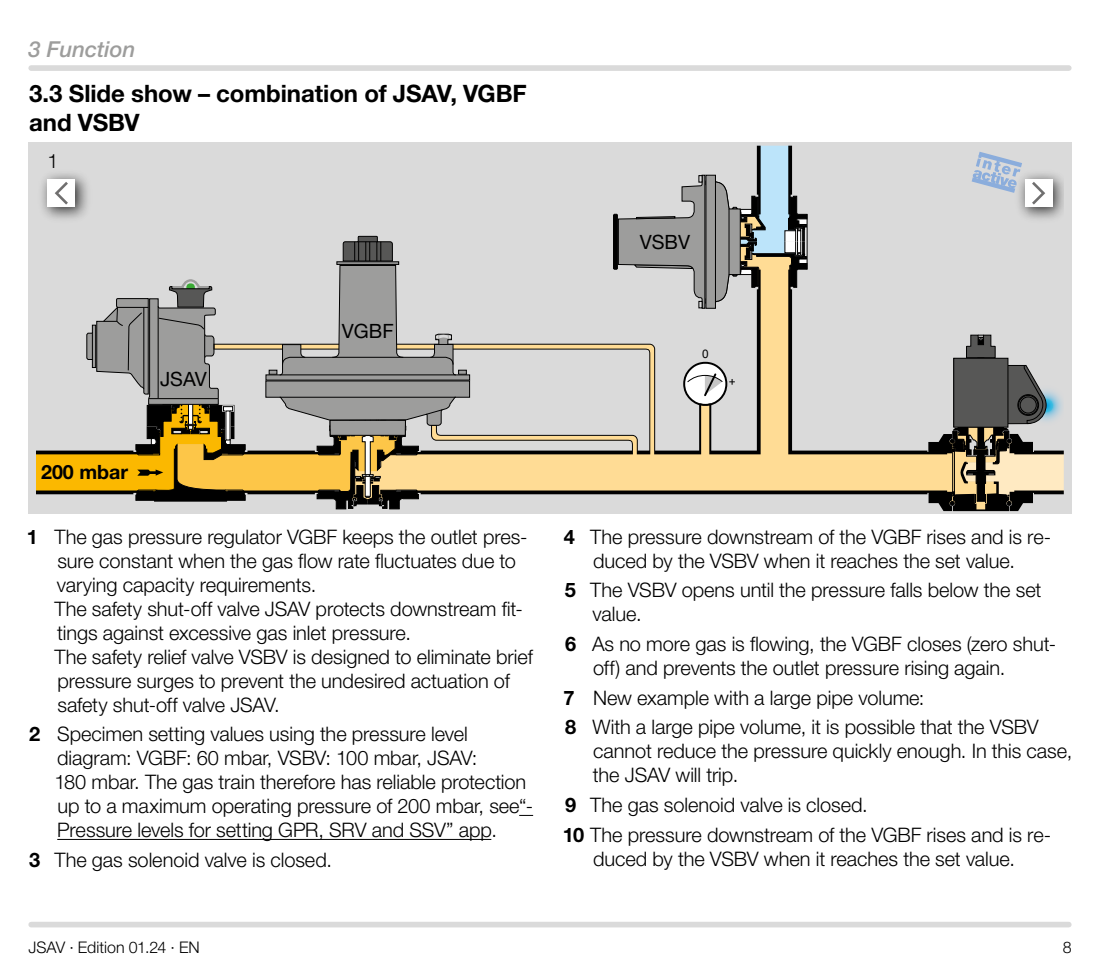
<style>
.page{position:relative;width:1100px;height:970px;background:#fff}
.page>*{position:absolute;margin:0;border:0;box-sizing:border-box;transform-origin:0 0}
.t1{font:700 24px/28.8px "Helvetica Neue LT Pro";letter-spacing:-.005em;color:#000}
.t2{font:italic 500 22px "Helvetica Neue LT Pro";color:#9d9d9c}
.t3{font:300 20px/24px "Helvetica Neue LT Pro";letter-spacing:-.005em;color:#000}
.t4{font:19.6px "Helvetica Neue LT Pro";color:#000}
.t5{font:700 19.6px "Helvetica Neue LT Pro";color:#000}
.t6{font:300 19.6px "Helvetica Neue LT Pro";color:#000}
.t7{font:300 16px "Helvetica Neue LT Pro";letter-spacing:-.005em;color:#000}
.t8{font:11.8px "Arial";color:#000}
.s1{font-weight:700}
</style>
<div class="page">
<div style="left:31px;top:921px;width:1038px;height:6px;background:#dadada"></div>
<div style="left:31px;top:65px;width:1038px;height:6px;background:#dadada"></div>
<div style="left:28px;top:143px;width:1043px;height:371px;background:#dadada"></div>
<svg style="left:36px;top:146px;width:1028px;height:365px"></svg>
<svg style="left:519px;top:815px;width:14px;height:1px"></svg>
<hr style="left:57px;top:839px;width:434px;height:1px;background:#000">
<p class="t2" style="left:28px;top:36px;width:109px">3 Function</p>
<p class="t1" style="left:29px;top:79px;width:499px">3.3 Slide show – combination of JSAV, VGBF and VSBV</p>
<p class="t6" style="left:47px;top:149px;width:12px">1</p>
<p class="t4" style="left:160px;top:367px;width:48px">JSAV</p>
<p class="t4" style="left:342px;top:319px;width:53px">VGBF</p>
<p class="t4" style="left:640px;top:230px;width:52px">VSBV</p>
<p class="t8" style="left:702px;top:346px;width:8px">0</p>
<p class="t8" style="left:729px;top:374px;width:8px">+</p>
<p class="t5" style="left:41px;top:459px;width:89px">200 mbar</p>
<p class="t3" style="left:54px;top:524px;width:480px;text-indent:-28px"><span class="s1">1</span> The gas pressure regulator VGBF keeps the outlet pres&shy;sure constant when the gas flow rate fluctuates due to varying capacity requirements.<br>The safety shut-off valve JSAV protects downstream fit&shy;tings against excessive gas inlet pressure.<br>The safety relief valve VSBV is designed to eliminate brief pressure surges to prevent the undesired actuation of safety shut-off valve JSAV.</p>
<p class="t3" style="left:54px;top:721px;width:480px;text-indent:-25px"><span class="s1">2</span> Specimen setting values using the pressure level diagram: VGBF: 60 mbar, VSBV: 100 mbar, JSAV:<br>180 mbar. The gas train therefore has reliable protection up to a maximum operating pressure of 200 mbar, see“- Pressure levels for setting GPR, SRV and SSV” app.</p>
<p class="t3" style="left:29px;top:847px;width:304px"><span class="s1">3</span> The gas solenoid valve is closed.</p>
<p class="t3" style="left:564px;top:524px;width:489px;text-align:center"><span class="s1">4</span> The pressure downstream of the VGBF rises and is re&shy;duced by the VSBV when it reaches the set value.</p>
<p class="t3" style="left:593px;top:577px;width:450px;text-indent:-28px"><span class="s1">5</span> The VSBV opens until the pressure falls below the set value.</p>
<p class="t3" style="left:593px;top:631px;width:464px;text-indent:-28px"><span class="s1">6</span> As no more gas is flowing, the VGBF closes (zero shut&shy;off) and prevents the outlet pressure rising again.</p>
<p class="t3" style="left:563px;top:682px;width:477px;line-height:29.6px"><span class="s1">7</span> New example with a large pipe volume:<br><span class="s1">8</span> With a large pipe volume, it is possible that the VSBV</p>
<p class="t3" style="left:593px;top:738px;width:481px">cannot reduce the pressure quickly enough. In this case, the JSAV will trip.</p>
<p class="t3" style="left:563px;top:789px;width:490px;line-height:29.6px"><span class="s1">9</span> The gas solenoid valve is closed.<br><span class="s1">10</span> The pressure downstream of the VGBF rises and is re-</p>
<p class="t3" style="left:593px;top:846px;width:423px">duced by the VSBV when it reaches the set value.</p>
<p class="t7" style="left:28px;top:937px;width:173px">JSAV · Edition 01.24 · EN</p>
<p class="t7" style="left:1063px;top:937px;width:10px">8</p>
</div>
